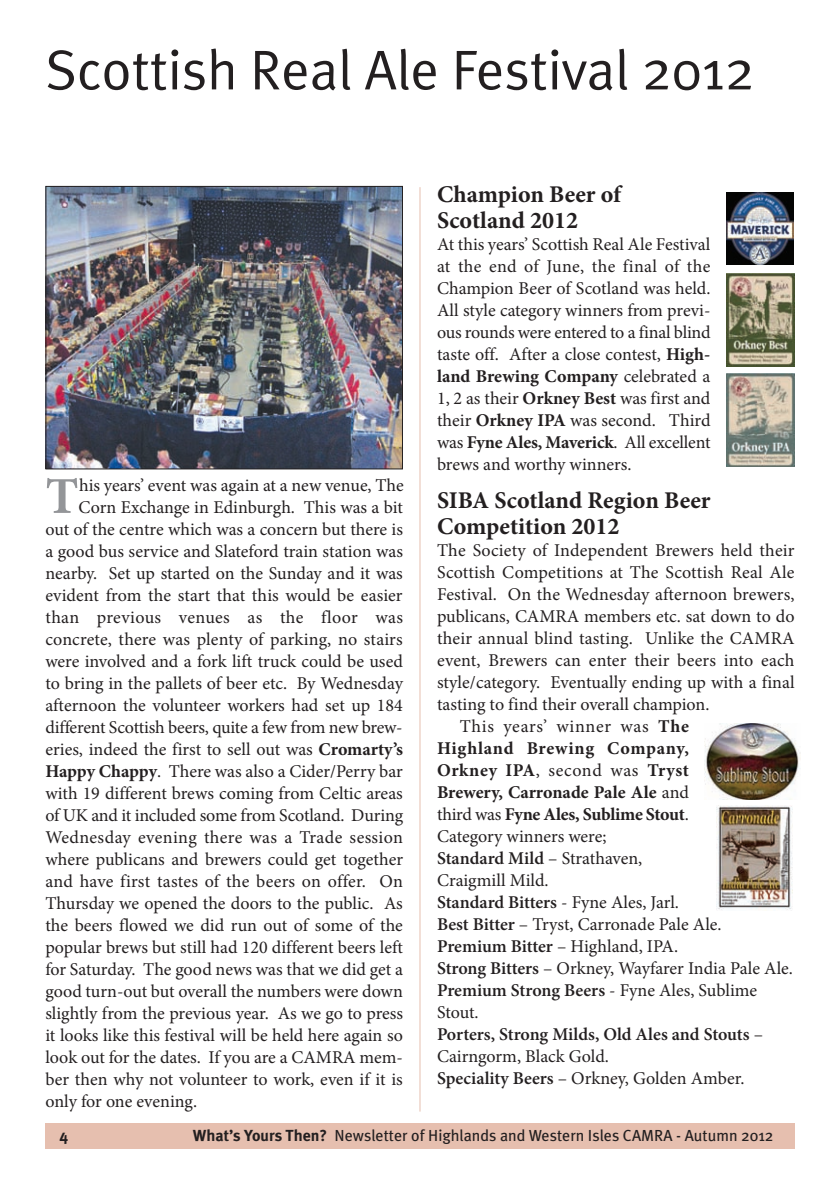
<style>
.page{position:relative;width:840px;height:1191px;background:#fff}
.page>*{position:absolute;margin:0;border:0;box-sizing:border-box;transform-origin:0 0}
.t1{font:56px "Meta Plus Normal";color:#231f20}
.t2{font:700 51.8px "Minion Pro";color:#939598}
.t3{font:700 24px/26px "Minion Pro";color:#231f20}
.t4{font:18px/22px "Minion Pro";color:#231f20;text-align:justify}
.t5{font:600 18px "Minion Pro";letter-spacing:-.005em;color:#231f20}
.t6{font:18px "Minion Pro";letter-spacing:.02em;color:#231f20}
.t7{font:700 18px "Minion Pro";letter-spacing:-.015em;color:#231f20}
.t8{font:700 18px "Minion Pro";letter-spacing:.005em;color:#231f20}
.t9{font:700 18px "Minion Pro";letter-spacing:.03em;color:#231f20}
.t10{font:700 18px "Minion Pro";letter-spacing:.04em;color:#231f20}
.t11{font:18px "Minion Pro";letter-spacing:.04em;color:#231f20}
.t12{font:16px "Meta Plus";color:#231f20}
.t13{font:700 16px "Meta Plus";color:#231f20}
.s1{font-weight:700}
.s2{font-weight:400}
.s3{font-weight:600}
</style>
<div class="page">
<div style="left:45px;top:1123px;width:749px;height:26px;background:#e6bfaf"></div>
<hr style="left:419px;top:187px;width:1px;height:924px;background:#e6bfaf">
<svg style="left:726px;top:192px;width:68px;height:73px"></svg>
<img style="left:726px;top:192px;width:67px;height:72px">
<img style="left:726px;top:274px;width:68px;height:93px">
<img style="left:726px;top:373px;width:68px;height:94px">
<img style="left:704px;top:723px;width:96px;height:76px">
<img style="left:716px;top:805px;width:76px;height:105px">
<img style="left:47px;top:188px;width:354px;height:279px">
<div style="left:45px;top:186px;width:358px;height:283px;border:1px solid #231f20"></div>
<h1 class="t1" style="left:45px;top:37px;width:710px">Scottish Real Ale Festival 2012</h1>
<h2 class="t2" style="left:45px;top:477px;width:35px">T</h2>
<p class="t4" style="left:79px;top:476px;width:326px">his years’ event was again at a new venue, The</p>
<p class="t4" style="left:78px;top:498px;width:326px">Corn Exchange in Edinburgh. This was a bit</p>
<p class="t4" style="left:45px;top:520px;width:359px">out of the centre which was a concern but there is</p>
<p class="t4" style="left:45px;top:542px;width:359px">a good bus service and Slateford train station was</p>
<p class="t4" style="left:45px;top:564px;width:359px">nearby. Set up started on the Sunday and it was</p>
<p class="t4" style="left:45px;top:586px;width:358px">evident from the start that this would be easier</p>
<p class="t6" style="left:45px;top:610px;width:359px">than previous venues as the floor was</p>
<p class="t4" style="left:45px;top:630px;width:358px">concrete, there was plenty of parking, no stairs</p>
<p class="t4" style="left:45px;top:652px;width:359px">were involved and a fork lift truck could be used</p>
<p class="t4" style="left:45px;top:674px;width:359px">to bring in the pallets of beer etc. By Wednesday</p>
<p class="t4" style="left:45px;top:696px;width:359px">afternoon the volunteer workers had set up 184</p>
<p class="t4" style="left:45px;top:718px;width:358px">different Scottish beers, quite a few from new brew-</p>
<p class="t4" style="left:45px;top:740px;width:359px">eries, indeed the first to sell out was <span class="s1">Cromarty’s</span></p>
<p class="t4" style="left:45px;top:762px;width:359px"><span class="s1">Happy Chappy</span>. There was also a Cider/Perry bar</p>
<p class="t4" style="left:45px;top:784px;width:359px">with 19 different brews coming from Celtic areas</p>
<p class="t4" style="left:45px;top:806px;width:359px">of UK and it included some from Scotland. During</p>
<p class="t6" style="left:45px;top:830px;width:359px">Wednesday evening there was a Trade session</p>
<p class="t4" style="left:45px;top:849px;width:359px">where publicans and brewers could get together</p>
<p class="t4" style="left:45px;top:871px;width:359px">and have first tastes of the beers on offer. On</p>
<p class="t4" style="left:45px;top:893px;width:359px">Thursday we opened the doors to the public. As</p>
<p class="t4" style="left:45px;top:915px;width:359px">the beers flowed we did run out of some of the</p>
<p class="t4" style="left:45px;top:937px;width:359px">popular brews but still had 120 different beers left</p>
<p class="t4" style="left:45px;top:959px;width:359px">for Saturday. The good news was that we did get a</p>
<p class="t4" style="left:45px;top:981px;width:359px">good turn-out but overall the numbers were down</p>
<p class="t4" style="left:45px;top:1003px;width:359px">slightly from the previous year. As we go to press</p>
<p class="t4" style="left:45px;top:1025px;width:359px">it looks like this festival will be held here again so</p>
<p class="t4" style="left:45px;top:1047px;width:359px">look out for the dates. If you are a CAMRA mem-</p>
<p class="t4" style="left:45px;top:1069px;width:359px">ber then why not volunteer to work, even if it is</p>
<p class="t4" style="left:45px;top:1091px;width:153px">only for one evening.</p>
<h3 class="t3" style="left:437px;top:184px;width:186px">Champion Beer of<br>Scotland 2012</h3>
<p class="t4" style="left:437px;top:235px;width:275px">At this years’ Scottish Real Ale Festival at the end of June, the final of the Champion Beer of Scotland was held.<br>All style category winners from previ&shy;ous rounds were entered to a final blind taste off. After a close contest, <span class="s1">High&shy;land Brewing Company</span> celebrated a 1, 2 as their <span class="s1">Orkney Best</span> was first and their <span class="s1">Orkney IPA</span> was second. Third was <span class="s1">Fyne Ales, Maverick</span>. All excellent brews and worthy winners.</p>
<h3 class="t3" style="left:437px;top:489px;width:275px">SIBA Scotland Region Beer<br>Competition 2012</h3>
<p class="t4" style="left:437px;top:540px;width:359px">The Society of Independent Brewers held their</p>
<p class="t4" style="left:437px;top:562px;width:359px">Scottish Competitions at The Scottish Real Ale</p>
<p class="t4" style="left:437px;top:584px;width:359px">Festival. On the Wednesday afternoon brewers,</p>
<p class="t4" style="left:437px;top:606px;width:359px">publicans, CAMRA members etc. sat down to do</p>
<p class="t4" style="left:437px;top:628px;width:359px">their annual blind tasting. Unlike the CAMRA</p>
<p class="t4" style="left:437px;top:650px;width:359px">event, Brewers can enter their beers into each</p>
<p class="t4" style="left:437px;top:672px;width:359px">style/category. Eventually ending up with a final</p>
<p class="t4" style="left:437px;top:694px;width:274px">tasting to find their overall champion.</p>
<p class="t11" style="left:459px;top:719px;width:230px">This years’ winner was <span class="s1">The</span></p>
<p class="t10" style="left:437px;top:741px;width:253px">Highland Brewing Company,</p>
<p class="t9" style="left:437px;top:763px;width:253px">Orkney IPA<span class="s2">, second was</span> Tryst</p>
<p class="t8" style="left:437px;top:785px;width:253px">Brewery, Carronade Pale Ale <span class="s2">and</span></p>
<p class="t7" style="left:437px;top:807px;width:253px"><span class="s2">third was</span> Fyne Ales, Sublime Stout<span class="s2">.</span></p>
<p class="t4" style="left:437px;top:826px;width:171px">Category winners were;</p>
<p class="t5" style="left:437px;top:851px;width:207px">Standard Mild <span class="s2">– Strathaven,</span></p>
<p class="t4" style="left:437px;top:870px;width:113px">Craigmill Mild.</p>
<p class="t5" style="left:437px;top:895px;width:243px">Standard Bitters <span class="s2">- Fyne Ales, Jarl.</span></p>
<p class="t4" style="left:437px;top:914px;width:286px"><span class="s3">Best Bitter</span> – Tryst, Carronade Pale Ale.</p>
<p class="t4" style="left:437px;top:936px;width:242px"><span class="s3">Premium Bitter</span> – Highland, IPA.</p>
<p class="t4" style="left:437px;top:958px;width:357px"><span class="s3">Strong Bitters</span> – Orkney, Wayfarer India Pale Ale.</p>
<p class="t5" style="left:437px;top:983px;width:321px">Premium Strong Beers <span class="s2">- Fyne Ales, Sublime</span></p>
<p class="t4" style="left:437px;top:1002px;width:43px">Stout.</p>
<p class="t5" style="left:437px;top:1027px;width:327px">Porters, Strong Milds, Old Ales and Stouts <span class="s2">–</span></p>
<p class="t4" style="left:437px;top:1046px;width:173px">Cairngorm, Black Gold.</p>
<p class="t4" style="left:437px;top:1068px;width:309px"><span class="s3">Speciality Beers</span> – Orkney, Golden Amber.</p>
<p class="t13" style="left:60px;top:1125px;width:10px">4</p>
<p class="t12" style="left:193px;top:1125px;width:582px"><span class="s1">What’s Yours Then?</span> Newsletter of Highlands and Western Isles CAMRA - Autumn 2012</p>
</div>
